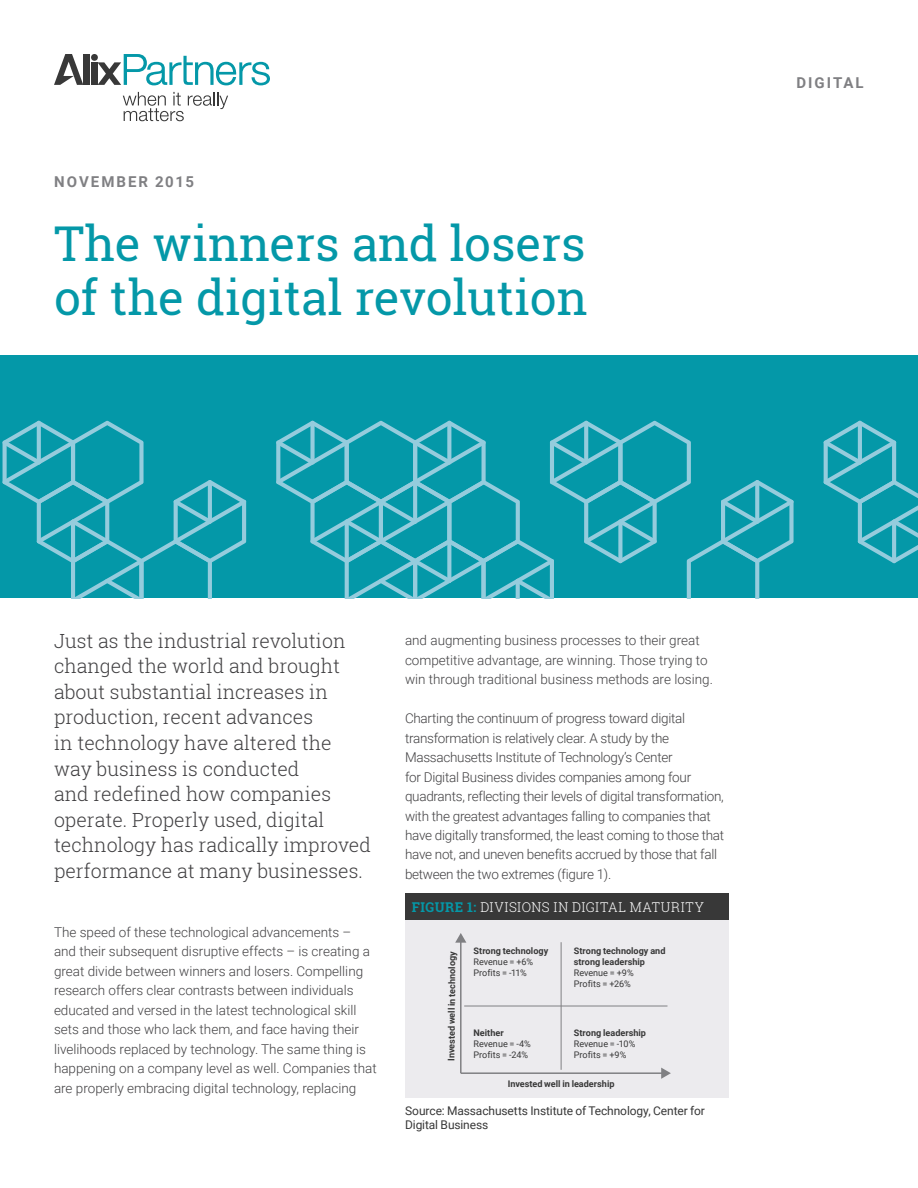
<style>
.page{position:relative;width:918px;height:1188px;background:#fff}
.page>*{position:absolute;margin:0;border:0;box-sizing:border-box;transform-origin:0 0}
.t1{font:48px/54px "Roboto Slab";color:#0498a8}
.t2{font:300 19.5px/25.5px "Roboto Slab";color:#414042}
.t3{font:700 15px "Roboto";letter-spacing:.135em;color:#808083}
.t4{font:300 13.5px/19.5px "Roboto";color:#414042}
.t5{font:300 13.5px/19.5px "Roboto";letter-spacing:-.02em;color:#414042}
.t6{font:300 13.5px "Roboto Slab";letter-spacing:.045em;color:#fff}
.t7{font:12px/14.4px "Roboto";letter-spacing:-.01em;color:#383838}
.t8{font:700 9.15px/10.9px "Roboto";color:#383838}
.t9{font:9.15px/10.9px "Roboto";color:#383838}
.s1{font-weight:700;color:#0498a8}
</style>
<div class="page">
<div style="left:0;top:355px;width:918px;height:243px;background:#0498a8"></div>
<div style="left:91px;top:54px;width:7px;height:7px;background:#383838;border-radius:50%"></div>
<div style="left:83px;top:54px;width:6px;height:31px;background:#383838"></div>
<div style="left:91px;top:62px;width:7px;height:23px;background:#383838"></div>
<svg style="left:54px;top:54px;width:29px;height:31px"></svg>
<svg style="left:98px;top:54px;width:172px;height:31px"></svg>
<svg style="left:123px;top:92px;width:105px;height:29px"></svg>
<svg style="left:823px;top:421px;width:95px;height:142px"></svg>
<svg style="left:2px;top:421px;width:244px;height:177px"></svg>
<svg style="left:276px;top:421px;width:518px;height:177px"></svg>
<div style="left:405px;top:911px;width:324px;height:186px;background:#ecebee"></div>
<div style="left:405px;top:893px;width:324px;height:27px;background:#383838"></div>
<hr style="left:561px;top:942px;width:1px;height:128px;background:#808083">
<hr style="left:464px;top:1006px;width:203px;height:1px;background:#808083">
<hr style="left:461px;top:1072px;width:202px;height:2px;background:#808083">
<svg style="left:661px;top:1068px;width:10px;height:11px"></svg>
<hr style="left:460px;top:941px;width:2px;height:132px;background:#808083">
<svg style="left:455px;top:933px;width:11px;height:10px"></svg>
<p class="t3" style="left:54px;top:171px;width:141px">NOVEMBER 2015</p>
<h1 class="t1" style="left:54px;top:216px;width:535px">The winners and losers of the digital revolution</h1>
<p class="t3" style="left:796px;top:72px;width:69px">DIGITAL</p>
<p class="t2" style="left:54px;top:628px;width:319px">Just as the industrial revolution changed the world and brought about substantial increases in production, recent advances<br>in technology have altered the way business is conducted<br>and redefined how companies operate. Properly used, digital technology has radically improved performance at many businesses.</p>
<p class="t4" style="left:54px;top:922px;width:324px">The speed of these technological advancements – and their subsequent disruptive effects – is creating a great divide between winners and losers. Compelling research offers clear contrasts between individuals educated and versed in the latest technological skill sets and those who lack them, and face having their livelihoods replaced by technology. The same thing is happening on a company level as well. Companies that are properly embracing digital technology, replacing</p>
<p class="t4" style="left:405px;top:630px;width:309px">and augmenting business processes to their great competitive advantage, are winning. Those trying to win through traditional business methods are losing.</p>
<p class="t5" style="left:405px;top:708px;width:321px">Charting the continuum of progress toward digital transformation is relatively clear. A study by the Massachusetts Institute of Technology’s Center<br>for Digital Business divides companies among four quadrants, reflecting their levels of digital transformation, with the greatest advantages falling to companies that have digitally transformed, the least coming to those that have not, and uneven benefits accrued by those that fall between the two extremes (figure 1).</p>
<p class="t6" style="left:412px;top:898px;width:294px"><span class="s1">FIGURE 1:</span> DIVISIONS IN DIGITAL MATURITY</p>
<p class="t8" style="left:474px;top:945px;width:76px">Strong technology</p>
<p class="t9" style="left:474px;top:956px;width:61px">Revenue = +6%<br>Profits = -11%</p>
<p class="t8" style="left:574px;top:945px;width:93px">Strong technology and strong leadership</p>
<p class="t9" style="left:574px;top:967px;width:61px">Revenue = +9%<br>Profits = +26%</p>
<p class="t8" style="left:446px;top:1061px;width:111px;rotate:-90deg">Invested well in technology</p>
<p class="t8" style="left:474px;top:1027px;width:32px">Neither</p>
<p class="t9" style="left:474px;top:1038px;width:59px">Revenue = -4%<br>Profits = -24%</p>
<p class="t8" style="left:574px;top:1027px;width:74px">Strong leadership</p>
<p class="t9" style="left:574px;top:1038px;width:63px">Revenue = -10%<br>Profits = +9%</p>
<p class="t8" style="left:508px;top:1078px;width:108px">Invested well in leadership</p>
<p class="t7" style="left:405px;top:1103px;width:301px">Source: Massachusetts Institute of Technology, Center for<br>Digital Business</p>
</div>
